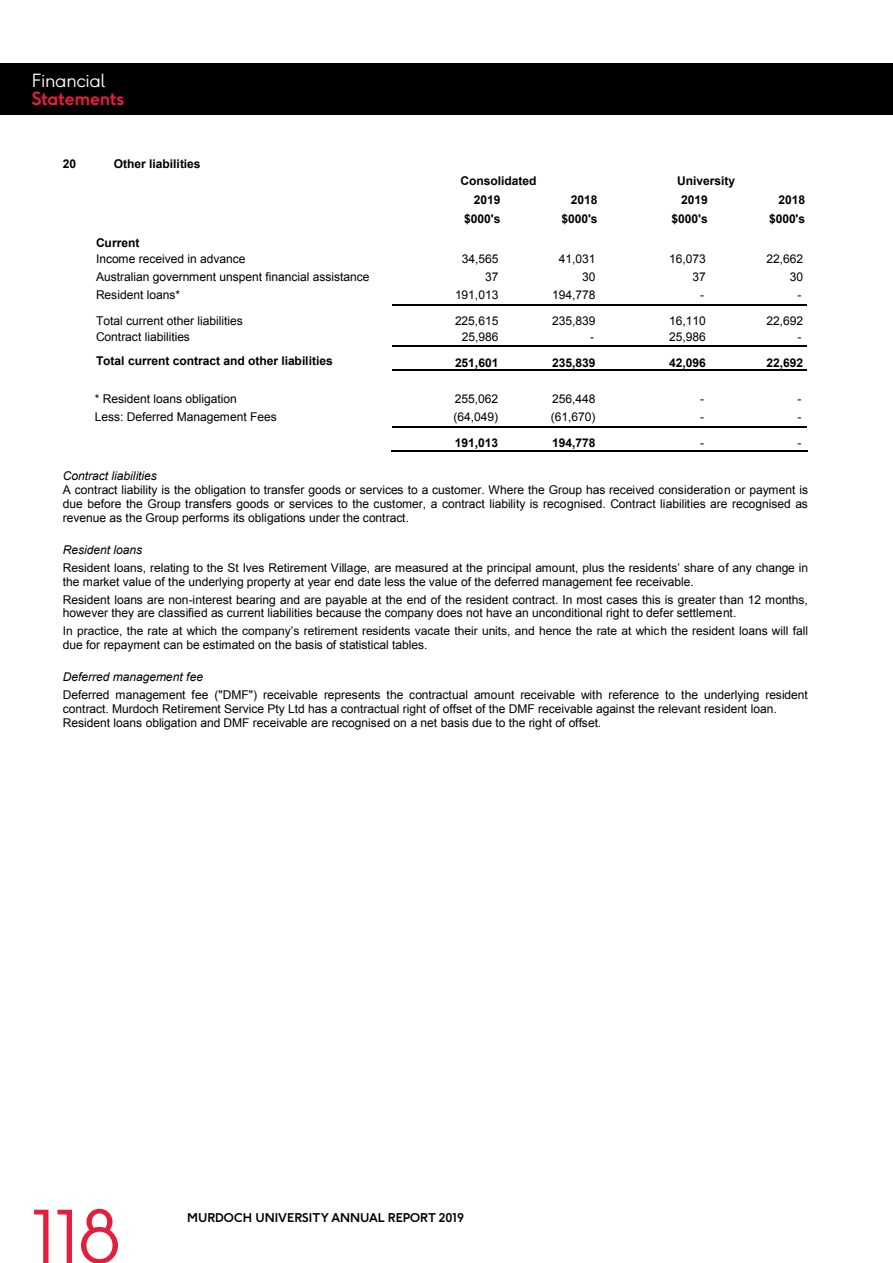
<style>
.page{position:relative;width:893px;height:1263px;background:#fff}
.page>*{position:absolute;margin:0;border:0;box-sizing:border-box;transform-origin:0 0}
.t1{font:300 72px "F37 Ginger";color:#e31f3e}
.t2{font:700 18px "F37 Ginger";letter-spacing:-.02em;color:#e31f3e}
.t3{font:300 18px "F37 Ginger";letter-spacing:-.02em;color:#fff}
.t4{font:12px/13.8px "Arial";letter-spacing:-.005em;color:#000}
.t5{font:700 12px/18.9px "Arial";letter-spacing:-.005em;color:#000;text-align:right}
.t6{font:italic 12px "Arial";letter-spacing:-.005em;color:#000}
.t7{font:700 12px "F37 Ginger";color:#000}
</style>
<div class="page">
<div style="left:0;top:63px;width:893px;height:51px;background:#000"></div>
<svg style="left:392px;top:304px;width:14px;height:1px"></svg>
<hr style="left:406px;top:304px;width:96px;height:1px;background:#000">
<hr style="left:504px;top:304px;width:96px;height:1px;background:#000">
<svg style="left:600px;top:304px;width:14px;height:1px"></svg>
<hr style="left:614px;top:304px;width:96px;height:1px;background:#000">
<hr style="left:711px;top:304px;width:96px;height:1px;background:#000">
<svg style="left:392px;top:346px;width:14px;height:1px"></svg>
<hr style="left:406px;top:346px;width:96px;height:1px;background:#000">
<hr style="left:504px;top:346px;width:96px;height:1px;background:#000">
<svg style="left:600px;top:346px;width:14px;height:1px"></svg>
<hr style="left:614px;top:346px;width:96px;height:1px;background:#000">
<hr style="left:711px;top:346px;width:96px;height:1px;background:#000">
<svg style="left:392px;top:369px;width:14px;height:2px"></svg>
<hr style="left:406px;top:369px;width:96px;height:2px;background:#000">
<hr style="left:504px;top:369px;width:96px;height:2px;background:#000">
<svg style="left:600px;top:369px;width:14px;height:2px"></svg>
<hr style="left:614px;top:369px;width:96px;height:2px;background:#000">
<hr style="left:711px;top:369px;width:96px;height:2px;background:#000">
<svg style="left:392px;top:426px;width:14px;height:1px"></svg>
<hr style="left:406px;top:426px;width:96px;height:1px;background:#000">
<hr style="left:504px;top:426px;width:96px;height:1px;background:#000">
<svg style="left:600px;top:426px;width:14px;height:1px"></svg>
<hr style="left:614px;top:426px;width:96px;height:1px;background:#000">
<hr style="left:711px;top:426px;width:96px;height:1px;background:#000">
<svg style="left:391px;top:450px;width:14px;height:1px"></svg>
<hr style="left:405px;top:450px;width:97px;height:1px;background:#000">
<hr style="left:503px;top:450px;width:97px;height:1px;background:#000">
<svg style="left:600px;top:450px;width:13px;height:1px"></svg>
<hr style="left:613px;top:450px;width:97px;height:1px;background:#000">
<hr style="left:710px;top:450px;width:97px;height:1px;background:#000">
<h2 class="t3" style="left:32px;top:72px;width:75px">Financial</h2>
<h2 class="t2" style="left:32px;top:90px;width:94px">Statements</h2>
<p class="t5" style="left:63px;top:155px;width:15px">20</p>
<p class="t5" style="left:114px;top:155px;width:88px">Other liabilities</p>
<p class="t5" style="left:460px;top:171px;width:78px">Consolidated</p>
<p class="t5" style="left:677px;top:171px;width:60px">University</p>
<p class="t5" style="left:464px;top:190px;width:38px">2019 $000's</p>
<p class="t5" style="left:561px;top:190px;width:38px">2018 $000's</p>
<p class="t5" style="left:672px;top:190px;width:38px">2019 $000's</p>
<p class="t5" style="left:769px;top:190px;width:38px">2018 $000's</p>
<p class="t5" style="left:96px;top:234px;width:45px">Current</p>
<p class="t4" style="left:96px;top:252px;width:151px">Income received in advance</p>
<p class="t4" style="left:462px;top:252px;width:38px">34,565</p>
<p class="t4" style="left:559px;top:252px;width:38px">41,031</p>
<p class="t4" style="left:669px;top:252px;width:38px">16,073</p>
<p class="t4" style="left:766px;top:252px;width:38px">22,662</p>
<p class="t4" style="left:96px;top:270px;width:275px">Australian government unspent financial assistance</p>
<p class="t4" style="left:485px;top:270px;width:15px">37</p>
<p class="t4" style="left:582px;top:270px;width:15px">30</p>
<p class="t4" style="left:692px;top:270px;width:15px">37</p>
<p class="t4" style="left:790px;top:270px;width:15px">30</p>
<p class="t4" style="left:96px;top:288px;width:86px">Resident loans*</p>
<p class="t4" style="left:455px;top:288px;width:45px">191,013</p>
<p class="t4" style="left:552px;top:288px;width:45px">194,778</p>
<p class="t4" style="left:700px;top:288px;width:6px">-</p>
<p class="t4" style="left:798px;top:288px;width:6px">-</p>
<p class="t4" style="left:96px;top:314px;width:148px">Total current other liabilities</p>
<p class="t4" style="left:455px;top:314px;width:45px">225,615</p>
<p class="t4" style="left:552px;top:314px;width:45px">235,839</p>
<p class="t4" style="left:669px;top:314px;width:38px">16,110</p>
<p class="t4" style="left:766px;top:314px;width:38px">22,692</p>
<p class="t4" style="left:96px;top:330px;width:95px">Contract liabilities</p>
<p class="t4" style="left:462px;top:330px;width:38px">25,986</p>
<p class="t4" style="left:590px;top:330px;width:6px">-</p>
<p class="t4" style="left:669px;top:330px;width:38px">25,986</p>
<p class="t4" style="left:798px;top:330px;width:6px">-</p>
<p class="t5" style="left:96px;top:352px;width:238px">Total current contract and other liabilities</p>
<p class="t5" style="left:455px;top:354px;width:45px">251,601</p>
<p class="t5" style="left:552px;top:354px;width:45px">235,839</p>
<p class="t5" style="left:669px;top:354px;width:38px">42,096</p>
<p class="t5" style="left:766px;top:354px;width:38px">22,692</p>
<p class="t4" style="left:95px;top:392px;width:144px">* Resident loans obligation</p>
<p class="t4" style="left:455px;top:392px;width:45px">255,062</p>
<p class="t4" style="left:552px;top:392px;width:45px">256,448</p>
<p class="t4" style="left:700px;top:392px;width:6px">-</p>
<p class="t4" style="left:797px;top:392px;width:6px">-</p>
<p class="t4" style="left:95px;top:410px;width:184px">Less: Deferred Management Fees</p>
<p class="t4" style="left:454px;top:410px;width:46px">(64,049)</p>
<p class="t4" style="left:551px;top:410px;width:46px">(61,670)</p>
<p class="t4" style="left:700px;top:410px;width:6px">-</p>
<p class="t4" style="left:797px;top:410px;width:6px">-</p>
<p class="t5" style="left:455px;top:434px;width:45px">191,013</p>
<p class="t5" style="left:552px;top:434px;width:45px">194,778</p>
<p class="t4" style="left:700px;top:436px;width:6px">-</p>
<p class="t4" style="left:797px;top:436px;width:6px">-</p>
<p class="t6" style="left:63px;top:468px;width:95px">Contract liabilities</p>
<p class="t4" style="left:63px;top:483px;width:747px;text-align:justify">A contract liability is the obligation to transfer goods or services to a customer. Where the Group has received consideration or payment is due before the Group transfers goods or services to the customer, a contract liability is recognised. Contract liabilities are recognised as revenue as the Group performs its obligations under the contract.</p>
<p class="t6" style="left:63px;top:542px;width:81px">Resident loans</p>
<p class="t4" style="left:63px;top:560px;width:747px">Resident loans, relating to the St Ives Retirement Village, are measured at the principal amount, plus the residents’ share of any change in the market value of the underlying property at year end date less the value of the deferred management fee receivable.</p>
<p class="t4" style="left:63px;top:593px;width:747px">Resident loans are non-interest bearing and are payable at the end of the resident contract. In most cases this is greater than 12 months, however they are classified as current liabilities because the company does not have an unconditional right to defer settlement.</p>
<p class="t4" style="left:63px;top:624px;width:747px">In practice, the rate at which the company’s retirement residents vacate their units, and hence the rate at which the resident loans will fall due for repayment can be estimated on the basis of statistical tables.</p>
<p class="t6" style="left:63px;top:669px;width:142px">Deferred management fee</p>
<p class="t4" style="left:63px;top:688px;width:746px">Deferred management fee ("DMF") receivable represents the contractual amount receivable with reference to the underlying resident contract. Murdoch Retirement Service Pty Ltd has a contractual right of offset of the DMF receivable against the relevant resident loan.<br>Resident loans obligation and DMF receivable are recognised on a net basis due to the right of offset.</p>
<h1 class="t1" style="left:32px;top:1205px;width:92px">118</h1>
<p class="t7" style="left:187px;top:1212px;width:279px">MURDOCH UNIVERSITY ANNUAL REPORT 2019</p>
</div>
